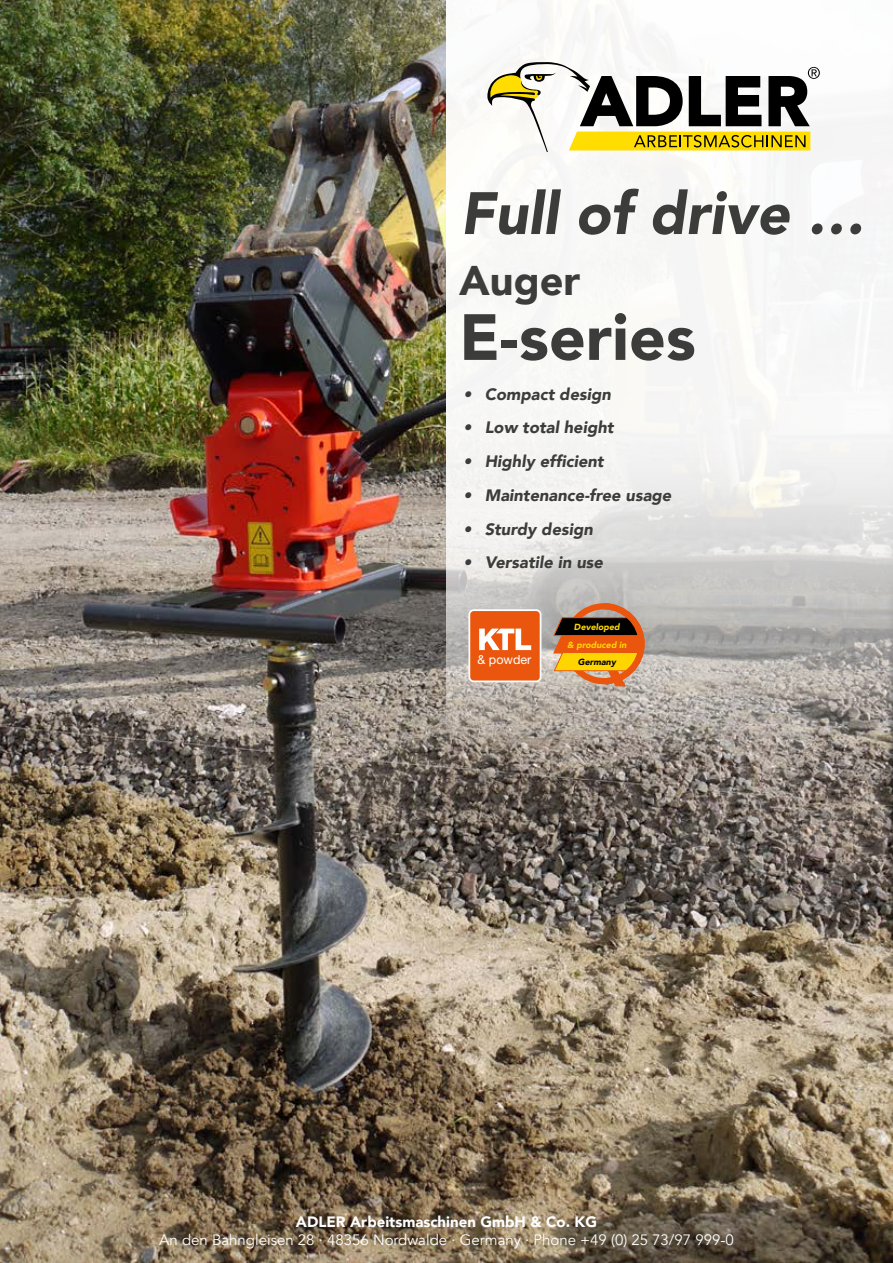
<style>
.page{position:relative;width:893px;height:1263px;background:#fff}
.page>*{position:absolute;margin:0;border:0;box-sizing:border-box;transform-origin:0 0}
.t1{font:900 64.5px "Avenir";color:#3c3c3b}
.t2{font:italic 900 59.1px "Avenir";color:#3c3c3b}
.t3{font:900 41.4px "Avenir";color:#3c3c3b}
.t4{font:italic 900 16.5px "Avenir";color:#3c3c3b}
.t5{font:15px "Avenir";color:#fff}
.t6{font:900 15px "Avenir";color:#fff}
.t7{font:12.45px "Helvetica Neue LT Std";color:#fff}
.t8{font:italic 900 8.85px/17.1px "Avenir";color:#ffd500;text-align:center}
.t9{font:italic 900 8.85px "Avenir";color:#000}
</style>
<div class="page">
<img style="left:0;top:0;width:893px;height:1263px">
<div style="left:885px;top:59px;width:8px;height:889px;background:#000;opacity:.75"></div>
<svg style="left:446px;top:0;width:447px;height:853px;fill:#f5f5f4"></svg>
<svg style="left:487px;top:61px;width:333px;height:91px"></svg>
<svg style="left:553px;top:600px;width:95px;height:87px"></svg>
<div style="left:469px;top:610px;width:72px;height:71px;background:#ea560d;border-radius:4px"></div>
<div style="left:468px;top:609px;width:73px;height:73px;border:2px solid #fff;border-radius:4px"></div>
<svg style="left:479px;top:629px;width:52px;height:21px"></svg>
<h2 class="t2" style="left:460px;top:165px;width:406px">Full of drive …</h2>
<h3 class="t3" style="left:459px;top:245px;width:123px">Auger</h3>
<h1 class="t1" style="left:459px;top:282px;width:238px">E-series</h1>
<p class="t4" style="left:463px;top:380px;width:149px">• Compact design</p>
<p class="t4" style="left:463px;top:414px;width:152px">• Low total height</p>
<p class="t4" style="left:463px;top:448px;width:142px">• Highly efficient</p>
<p class="t4" style="left:463px;top:481px;width:209px">• Maintenance-free usage</p>
<p class="t4" style="left:463px;top:515px;width:131px">• Sturdy design</p>
<p class="t4" style="left:463px;top:549px;width:141px">• Versatile in use</p>
<p class="t8" style="left:567px;top:619px;width:61px">Developed<br>&amp; produced in</p>
<p class="t7" style="left:478px;top:652px;width:55px">&amp; powder</p>
<p class="t9" style="left:578px;top:654px;width:40px">Germany</p>
<p class="t6" style="left:296px;top:1209px;width:303px">ADLER Arbeitsmaschinen GmbH &amp; Co. KG</p>
<p class="t5" style="left:159px;top:1231px;width:576px">An den Bahngleisen 28 · 48356 Nordwalde · Germany · Phone +49 (0) 25 73/97 999-0</p>
</div>
